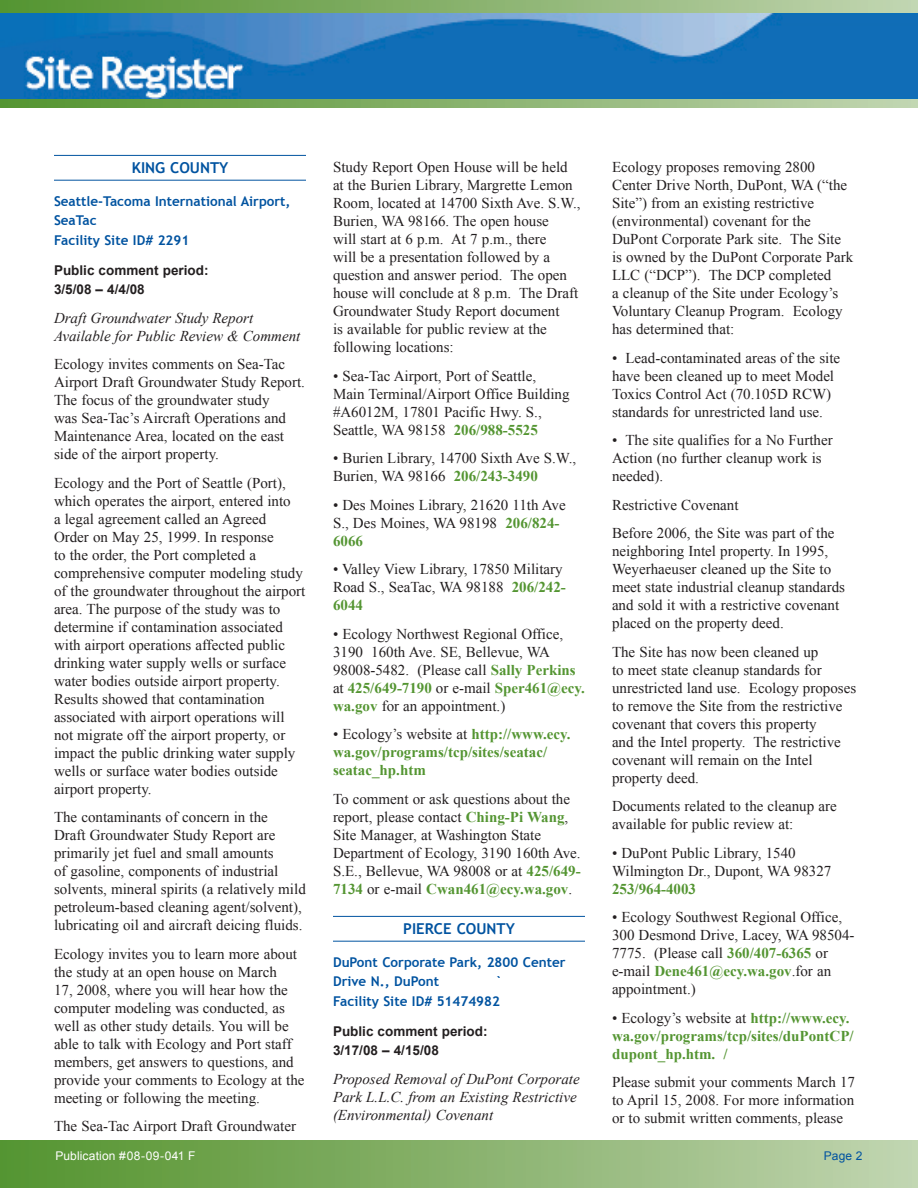
<style>
.page{position:relative;width:918px;height:1188px;background:#fff}
.page>*{position:absolute;margin:0;border:0;box-sizing:border-box;transform-origin:0 0}
.t1{font:15px/18px "Times New Roman";color:#231f20}
.t2{font:700 15px/18px "Times New Roman";color:#549532}
.t3{font:italic 15px/18px "Times New Roman";color:#231f20}
.t4{font:700 15px "Trebuchet MS";color:#0153a0}
.t5{font:700 13.5px/19.5px "Trebuchet MS";color:#0153a0}
.t6{font:700 13.5px/19.5px "Arial";color:#231f20}
.t7{font:12px "Arial";letter-spacing:.01em;color:#fff}
.t8{font:12px "Arial";color:#0153a0}
.s1{font-weight:700;color:#549532}
.s2{font-weight:400;color:#231f20}
</style>
<div class="page">
<div style="left:0;top:1141px;width:918px;height:47px;background:linear-gradient(to right,#53922d,#c0d3af)"></div>
<svg style="left:0;top:0;width:918px;height:13px;background:#89b26d"></svg>
<svg style="left:0;top:99px;width:918px;height:9px;background:#89b26d"></svg>
<img style="left:0;top:13px;width:918px;height:86px">
<hr style="left:54px;top:155px;width:252px;height:1px;background:#0153a0">
<hr style="left:54px;top:180px;width:252px;height:1px;background:#0153a0">
<hr style="left:333px;top:916px;width:252px;height:1px;background:#0153a0">
<hr style="left:333px;top:941px;width:252px;height:1px;background:#0153a0">
<p class="t4" style="left:132px;top:158px;width:98px">KING COUNTY</p>
<p class="t5" style="left:54px;top:191px;width:238px">Seattle-Tacoma International Airport,<br>SeaTac<br>Facility Site ID# 2291</p>
<p class="t6" style="left:54px;top:261px;width:156px">Public comment period:<br>3/5/08 – 4/4/08</p>
<p class="t3" style="left:54px;top:308px;width:248px">Draft Groundwater Study Report<br>Available for Public Review &amp; Comment</p>
<p class="t1" style="left:54px;top:355px;width:253px">Ecology invites comments on Sea-Tac Airport Draft Groundwater Study Report.<br>The focus of the groundwater study<br>was Sea-Tac’s Aircraft Operations and Maintenance Area, located on the east side of the airport property.</p>
<p class="t1" style="left:54px;top:473px;width:253px">Ecology and the Port of Seattle (Port), which operates the airport, entered into<br>a legal agreement called an Agreed<br>Order on May 25, 1999. In response<br>to the order, the Port completed a comprehensive computer modeling study of the groundwater throughout the airport area. The purpose of the study was to determine if contamination associated with airport operations affected public drinking water supply wells or surface water bodies outside airport property.<br>Results showed that contamination associated with airport operations will not migrate off the airport property, or impact the public drinking water supply wells or surface water bodies outside airport property.</p>
<p class="t1" style="left:54px;top:808px;width:253px">The contaminants of concern in the<br>Draft Groundwater Study Report are primarily jet fuel and small amounts<br>of gasoline, components of industrial solvents, mineral spirits (a relatively mild petroleum-based cleaning agent/solvent), lubricating oil and aircraft deicing fluids.</p>
<p class="t1" style="left:54px;top:944px;width:252px">Ecology invites you to learn more about the study at an open house on March<br>17, 2008, where you will hear how the computer modeling was conducted, as well as other study details. You will be able to talk with Ecology and Port staff members, get answers to questions, and provide your comments to Ecology at the meeting or following the meeting.</p>
<p class="t1" style="left:54px;top:1117px;width:244px">The Sea-Tac Airport Draft Groundwater</p>
<p class="t1" style="left:333px;top:158px;width:249px">Study Report Open House will be held at the Burien Library, Margrette Lemon Room, located at 14700 Sixth Ave. S.W., Burien, WA 98166. The open house<br>will start at 6 p.m. At 7 p.m., there<br>will be a presentation followed by a question and answer period. The open house will conclude at 8 p.m. The Draft Groundwater Study Report document<br>is available for public review at the following locations:</p>
<p class="t1" style="left:333px;top:367px;width:238px">• Sea-Tac Airport, Port of Seattle, Main Terminal/Airport Office Building #A6012M, 17801 Pacific Hwy. S., Seattle, WA 98158 <span class="s1">206/988-5525</span></p>
<p class="t1" style="left:333px;top:449px;width:245px">• Burien Library, 14700 Sixth Ave S.W.,<br>Burien, WA 98166 <span class="s1">206/243-3490</span></p>
<p class="t1" style="left:333px;top:496px;width:234px">• Des Moines Library, 21620 11th Ave<br>S., Des Moines, WA 98198 <span class="s1">206/824-<br>6066</span></p>
<p class="t1" style="left:333px;top:560px;width:234px">• Valley View Library, 17850 Military<br>Road S., SeaTac, WA 98188 <span class="s1">206/242-<br>6044</span></p>
<p class="t1" style="left:333px;top:625px;width:254px">• Ecology Northwest Regional Office, 3190 160th Ave. SE, Bellevue, WA 98008-5482. (Please call <span class="s1">Sally Perkins </span>at <span class="s1">425/649-7190</span> or e-mail <span class="s1">Sper461@ecy. wa.gov</span> for an appointment.)</p>
<p class="t2" style="left:333px;top:725px;width:239px"><span class="s2">• Ecology’s website at</span> http://www.ecy. wa.gov/programs/tcp/sites/seatac/ seatac_hp.htm</p>
<p class="t1" style="left:333px;top:790px;width:249px">To comment or ask questions about the report, please contact <span class="s1">Ching-Pi Wang</span>, Site Manager, at Washington State Department of Ecology, 3190 160th Ave.<br>S.E., Bellevue, WA 98008 or at <span class="s1">425/649- 7134</span> or e-mail <span class="s1">Cwan461@ecy.wa.gov</span>.</p>
<p class="t4" style="left:403px;top:919px;width:113px">PIERCE COUNTY</p>
<p class="t5" style="left:333px;top:952px;width:234px">DuPont Corporate Park, 2800 Center<br>Drive N., DuPont</p>
<p class="t5" style="left:333px;top:972px;width:171px;text-align:right">`<br>Facility Site ID# 51474982</p>
<p class="t6" style="left:333px;top:1022px;width:156px">Public comment period:<br>3/17/08 – 4/15/08</p>
<p class="t3" style="left:333px;top:1069px;width:248px">Proposed Removal of DuPont Corporate<br>Park L.L.C. from an Existing Restrictive (Environmental) Covenant</p>
<p class="t1" style="left:612px;top:158px;width:243px">Ecology proposes removing 2800<br>Center Drive North, DuPont, WA (“the Site”) from an existing restrictive (environmental) covenant for the DuPont Corporate Park site. The Site is owned by the DuPont Corporate Park LLC (“DCP”). The DCP completed<br>a cleanup of the Site under Ecology’s Voluntary Cleanup Program. Ecology has determined that:</p>
<p class="t1" style="left:612px;top:349px;width:230px">• Lead-contaminated areas of the site have been cleaned up to meet Model Toxics Control Act (70.105D RCW) standards for unrestricted land use.</p>
<p class="t1" style="left:612px;top:431px;width:222px">• The site qualifies for a No Further<br>Action (no further cleanup work is needed).</p>
<p class="t1" style="left:612px;top:490px;width:224px;line-height:28.5px">Restrictive Covenant<br>Before 2006, the Site was part of the</p>
<p class="t1" style="left:612px;top:542px;width:235px">neighboring Intel property. In 1995, Weyerhaeuser cleaned up the Site to meet state industrial cleanup standards and sold it with a restrictive covenant placed on the property deed.</p>
<p class="t1" style="left:612px;top:643px;width:246px">The Site has now been cleaned up<br>to meet state cleanup standards for unrestricted land use. Ecology proposes to remove the Site from the restrictive covenant that covers this property<br>and the Intel property. The restrictive covenant will remain on the Intel property deed.</p>
<p class="t1" style="left:612px;top:797px;width:226px">Documents related to the cleanup are available for public review at:</p>
<p class="t1" style="left:612px;top:844px;width:221px">• DuPont Public Library, 1540<br>Wilmington Dr., Dupont, WA 98327</p>
<p class="t2" style="left:612px;top:880px;width:86px">253/964-4003</p>
<p class="t1" style="left:612px;top:908px;width:244px">• Ecology Southwest Regional Office,<br>300 Desmond Drive, Lacey, WA 98504-<br>7775. (Please call <span class="s1">360/407-6365</span> or e-mail <span class="s1">Dene461@ecy.wa.gov</span>.for an appointment.)</p>
<p class="t2" style="left:612px;top:1009px;width:243px"><span class="s2">• Ecology’s website at</span> http://www.ecy. wa.gov/programs/tcp/sites/duPontCP/ dupont_hp.htm. /</p>
<p class="t1" style="left:612px;top:1073px;width:245px;text-align:justify">Please submit your comments March 17 to April 15, 2008. For more information or to submit written comments, please</p>
<p class="t7" style="left:56px;top:1148px;width:142px">Publication #08-09-041 F</p>
<p class="t8" style="left:824px;top:1148px;width:40px">Page 2</p>
</div>
